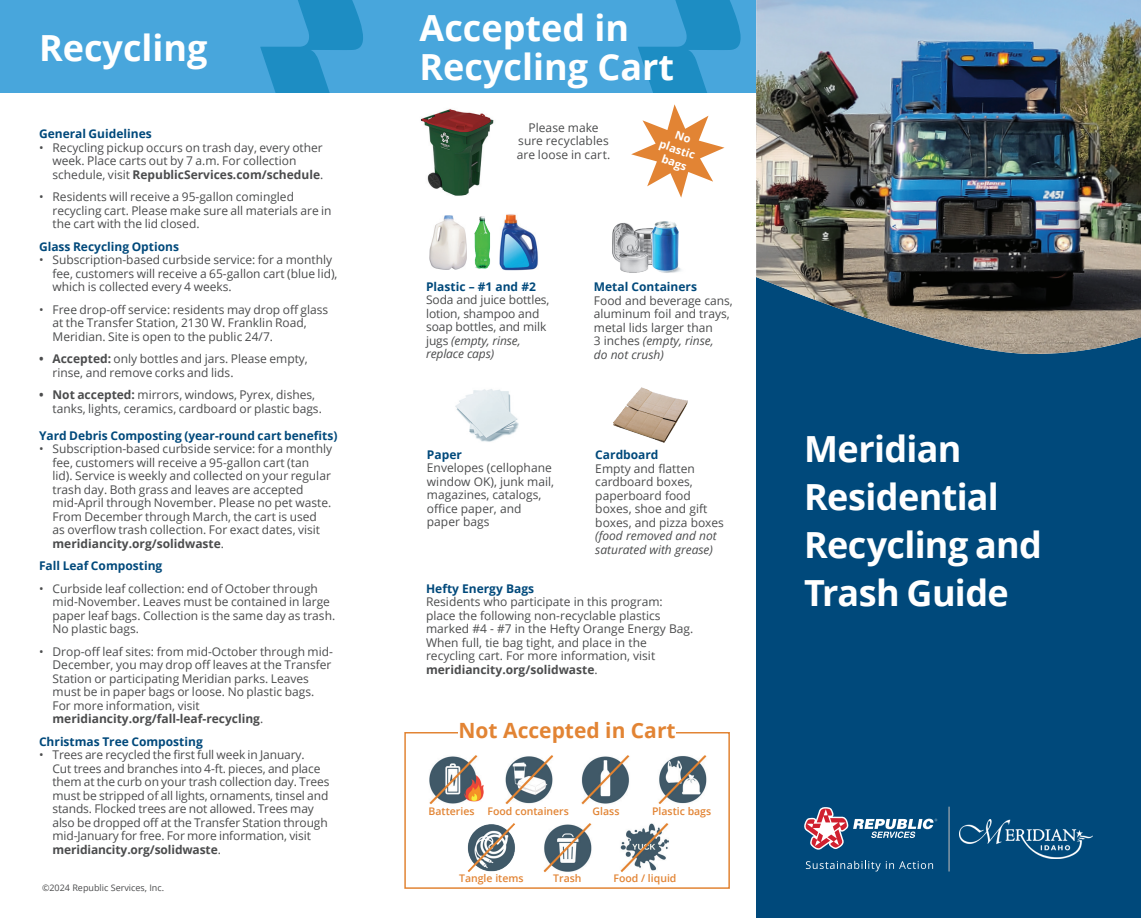
<style>
.page{position:relative;width:1141px;height:918px;background:#fff}
.page>*{position:absolute;margin:0;border:0;box-sizing:border-box;transform-origin:0 0}
.t1{font:700 36px/48px "Open Sans";letter-spacing:-.01em;color:#fff}
.t2{font:700 21px "Open Sans";color:#e28434}
.t3{font:12px/13.5px "Open Sans";color:#4b4c4d}
.t4{font:700 12px "Open Sans";color:#00497b}
.t5{font:italic 12px/13.5px "Open Sans";color:#4b4c4d}
.t6{font:700 11.25px/13.5px "Open Sans";color:#fff;text-align:center}
.t7{font:600 10.5px "Open Sans";color:#e28434}
.t8{font:9px "Open Sans";color:#4b4c4d}
.s1{font-weight:700}
.s2{font-style:italic}
</style>
<div class="page">
<div style="left:756px;top:0;width:385px;height:918px;background:#00497b"></div>
<img style="left:756px;top:0;width:385px;height:354px">
<div style="left:0;top:0;width:379px;height:93px;background:#48a6dc"></div>
<svg style="left:260px;top:0;width:103px;height:93px"></svg>
<div style="left:377px;top:0;width:379px;height:93px;background:#48a6dc"></div>
<svg style="left:638px;top:0;width:102px;height:93px"></svg>
<img style="left:499px;top:214px;width:39px;height:56px">
<img style="left:429px;top:215px;width:37px;height:55px">
<img style="left:613px;top:387px;width:74px;height:55px">
<img style="left:612px;top:222px;width:38px;height:51px">
<img style="left:650px;top:221px;width:31px;height:52px">
<img style="left:455px;top:389px;width:64px;height:53px">
<img style="left:429px;top:755px;width:54px;height:49px">
<img style="left:467px;top:823px;width:48px;height:49px">
<img style="left:505px;top:755px;width:49px;height:49px">
<img style="left:543px;top:823px;width:49px;height:49px">
<img style="left:581px;top:755px;width:49px;height:50px">
<img style="left:620px;top:823px;width:49px;height:49px">
<img style="left:658px;top:755px;width:49px;height:49px">
<img style="left:474px;top:216px;width:17px;height:53px">
<div style="left:404px;top:732px;width:326px;height:157px;border:2px solid #e28434"></div>
<div style="left:458px;top:722px;width:218px;height:16px;background:#fff"></div>
<img style="left:420px;top:109px;width:74px;height:87px">
<svg style="left:631px;top:104px;width:93px;height:94px"></svg>
<svg style="left:806px;top:861px;width:127px;height:11px"></svg>
<svg style="left:804px;top:807px;width:133px;height:43px"></svg>
<img style="left:960px;top:820px;width:133px;height:39px">
<hr style="left:948px;top:807px;width:1px;height:65px;background:#b0b1b4">
<h1 class="t1" style="left:39px;top:23px;width:170px">Recycling</h1>
<p class="t4" style="left:39px;top:125px;width:114px">General Guidelines</p>
<p class="t3" style="left:53px;top:140px;width:272px;text-indent:-14px">• Recycling pickup occurs on trash day, every other week. Place carts out by 7 a.m. For collection schedule, visit <span class="s1">RepublicServices.com/schedule</span>.</p>
<p class="t3" style="left:53px;top:190px;width:281px;text-indent:-14px">• Residents will receive a 95-gallon comingled recycling cart. Please make sure all materials are in the cart with the lid closed.</p>
<p class="t4" style="left:39px;top:238px;width:141px">Glass Recycling Options</p>
<p class="t3" style="left:53px;top:253px;width:286px;text-indent:-14px">• Subscription-based curbside service: for a monthly fee, customers will receive a 65-gallon cart (blue lid), which is collected every 4 weeks.</p>
<p class="t3" style="left:53px;top:302px;width:277px;text-indent:-14px">• Free drop-off service: residents may drop off glass at the Transfer Station, 2130 W. Franklin Road,<br>Meridian. Site is open to the public 24/7.</p>
<p class="t3" style="left:53px;top:352px;width:257px;text-indent:-14px"><span class="s1">• Accepted:</span> only bottles and jars. Please empty, rinse, and remove corks and lids.</p>
<p class="t3" style="left:53px;top:388px;width:271px;text-indent:-14px"><span class="s1">• Not accepted:</span> mirrors, windows, Pyrex, dishes, tanks, lights, ceramics, cardboard or plastic bags.</p>
<p class="t4" style="left:39px;top:427px;width:300px">Yard Debris Composting (year-round cart benefits)</p>
<p class="t3" style="left:53px;top:442px;width:281px;text-indent:-14px">• Subscription-based curbside service: for a monthly fee, customers will receive a 95-gallon cart (tan lid). Service is weekly and collected on your regular trash day. Both grass and leaves are accepted mid-April through November. Please no pet waste.<br>From December through March, the cart is used as overflow trash collection. For exact dates, visit <span class="s1">meridiancity.org/solidwaste</span>.</p>
<p class="t4" style="left:39px;top:557px;width:125px">Fall Leaf Composting</p>
<p class="t3" style="left:53px;top:581px;width:284px;text-indent:-14px">• Curbside leaf collection: end of October through mid-November. Leaves must be contained in large paper leaf bags. Collection is the same day as trash.<br>No plastic bags.</p>
<p class="t3" style="left:53px;top:644px;width:282px;text-indent:-14px">• Drop-off leaf sites: from mid-October through mid-December, you may drop off leaves at the Transfer Station or participating Meridian parks. Leaves must be in paper bags or loose. No plastic bags.<br>For more information, visit <span class="s1">meridiancity.org/fall-leaf-recycling</span>.</p>
<p class="t4" style="left:39px;top:733px;width:165px">Christmas Tree Composting</p>
<p class="t3" style="left:53px;top:748px;width:278px;text-indent:-14px">• Trees are recycled the first full week in January.<br>Cut trees and branches into 4-ft. pieces, and place them at the curb on your trash collection day. Trees must be stripped of all lights, ornaments, tinsel and stands. Flocked trees are not allowed. Trees may also be dropped off at the Transfer Station through mid-January for free. For more information, visit <span class="s1">meridiancity.org/solidwaste</span>.</p>
<p class="t8" style="left:42px;top:882px;width:124px">©2024 Republic Services, Inc.</p>
<h1 class="t1" style="left:419px;top:8px;width:256px;line-height:39px">Accepted in<br>Recycling Cart</h1>
<p class="t3" style="left:517px;top:120px;width:95px;text-align:center">Please make sure recyclables are loose in cart.</p>
<p class="t6" style="left:666px;top:124px;width:39px;rotate:19deg">No plastic bags</p>
<p class="t4" style="left:426px;top:278px;width:111px">Plastic – #1 and #2</p>
<p class="t3" style="left:426px;top:293px;width:125px">Soda and juice bottles, lotion, shampoo and soap bottles, and milk jugs <span class="s2">(empty, rinse, replace caps)</span></p>
<p class="t4" style="left:427px;top:446px;width:36px">Paper</p>
<p class="t3" style="left:427px;top:461px;width:129px">Envelopes (cellophane window OK), junk mail, magazines, catalogs, office paper, and paper bags</p>
<p class="t4" style="left:594px;top:278px;width:105px">Metal Containers</p>
<p class="t3" style="left:594px;top:293px;width:140px">Food and beverage cans, aluminum foil and trays, metal lids larger than<br>3 inches <span class="s2">(empty, rinse,<br>do not crush)</span></p>
<p class="t4" style="left:595px;top:446px;width:65px">Cardboard</p>
<p class="t3" style="left:595px;top:461px;width:130px">Empty and flatten cardboard boxes, paperboard food boxes, shoe and gift boxes, and pizza boxes</p>
<p class="t5" style="left:595px;top:529px;width:123px">(food removed and not saturated with grease)</p>
<p class="t4" style="left:426px;top:580px;width:109px">Hefty Energy Bags</p>
<p class="t3" style="left:426px;top:595px;width:269px">Residents who participate in this program: place the following non-recyclable plastics marked #4 - #7 in the Hefty Orange Energy Bag.<br>When full, tie bag tight, and place in the recycling cart. For more information, visit <span class="s1">meridiancity.org/solidwaste</span>.</p>
<h2 class="t2" style="left:458px;top:715px;width:219px">Not Accepted in Cart</h2>
<p class="t7" style="left:429px;top:804px;width:142px">Batteries Food containers</p>
<p class="t7" style="left:592px;top:804px;width:28px">Glass</p>
<p class="t7" style="left:652px;top:804px;width:61px">Plastic bags</p>
<p class="t7" style="left:459px;top:871px;width:66px">Tangle items</p>
<p class="t7" style="left:553px;top:871px;width:30px">Trash</p>
<p class="t7" style="left:613px;top:871px;width:65px">Food / liquid</p>
<h1 class="t1" style="left:804px;top:424px;width:239px">Meridian<br>Residential<br>Recycling and<br>Trash Guide</h1>
</div>
